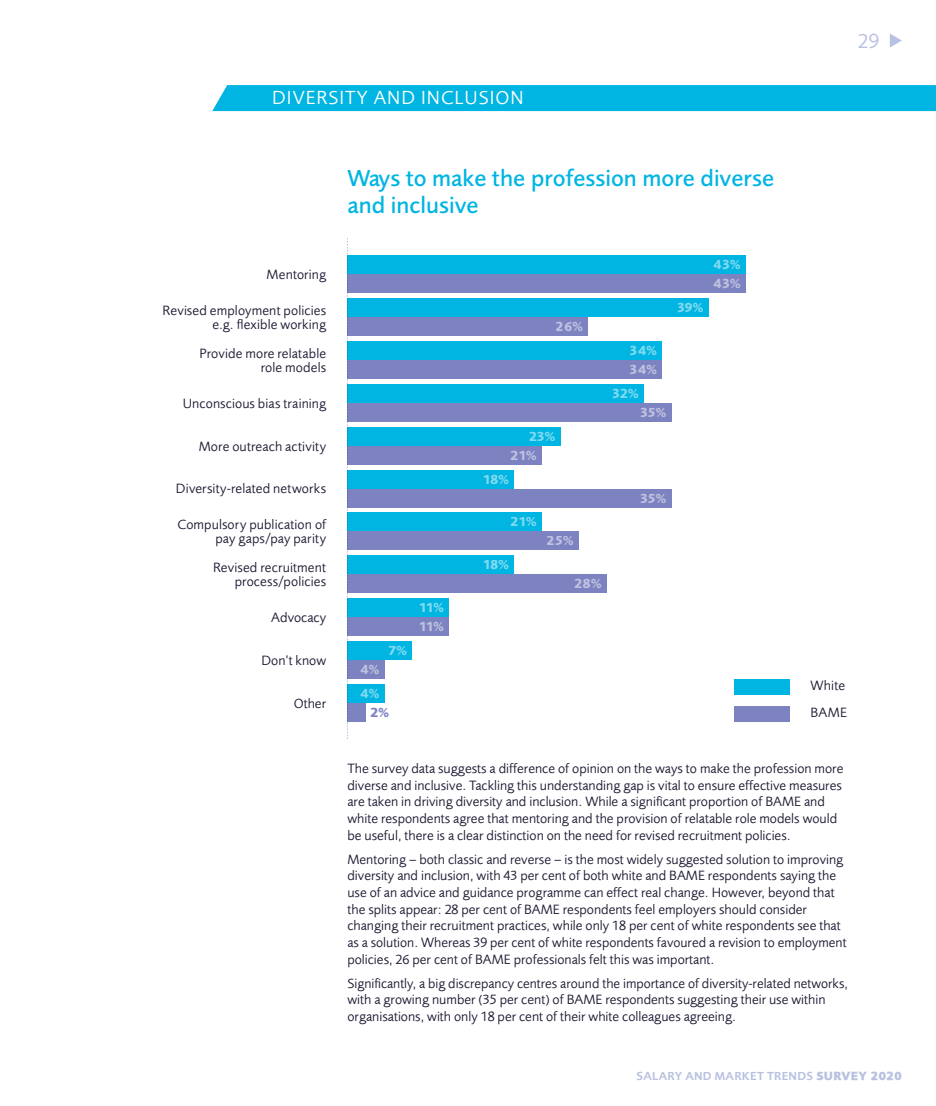
<style>
.page{position:relative;width:936px;height:1106px;background:#fff}
.page>*{position:absolute;margin:0;border:0;box-sizing:border-box;transform-origin:0 0}
.t1{font:500 24px/27px "Foundry Sans";color:#00b5e2}
.t2{font:21px "Foundry Sans";color:#b9c1e1}
.t3{font:19.5px "Foundry Sans";letter-spacing:.05em;color:#fff}
.t4{font:13.8px/16.6px "Foundry Sans";color:#201a34}
.t5{font:700 13.5px/18.9px "Foundry Sans";letter-spacing:-.025em;color:#fff}
.t6{font:700 13.5px "Foundry Sans";color:#7d83c0}
.t7{font:600 12px "Foundry Sans";letter-spacing:.02em;color:#b9c1e1}
.s1{font-weight:800}
</style>
<div class="page">
<svg style="left:889px;top:34px;width:12px;height:14px"></svg>
<div style="left:212px;top:85px;width:723px;height:26px;background:#00b5e2"></div>
<div style="left:733px;top:679px;width:56px;height:15px;background:#00b5e2"></div>
<div style="left:733px;top:706px;width:56px;height:15px;background:#7d83c0"></div>
<div style="left:347px;top:598px;width:102px;height:19px;background:#00b5e2"></div>
<div style="left:347px;top:617px;width:102px;height:19px;background:#7d83c0"></div>
<div style="left:347px;top:255px;width:398px;height:19px;background:#00b5e2"></div>
<div style="left:347px;top:274px;width:398px;height:19px;background:#7d83c0"></div>
<div style="left:347px;top:341px;width:315px;height:19px;background:#00b5e2"></div>
<div style="left:347px;top:360px;width:315px;height:19px;background:#7d83c0"></div>
<div style="left:347px;top:488px;width:324px;height:19px;background:#7d83c0"></div>
<div style="left:347px;top:469px;width:167px;height:19px;background:#00b5e2"></div>
<div style="left:347px;top:403px;width:324px;height:19px;background:#7d83c0"></div>
<div style="left:347px;top:384px;width:296px;height:19px;background:#00b5e2"></div>
<div style="left:347px;top:445px;width:195px;height:19px;background:#7d83c0"></div>
<div style="left:347px;top:427px;width:213px;height:18px;background:#00b5e2"></div>
<div style="left:347px;top:555px;width:167px;height:19px;background:#00b5e2"></div>
<div style="left:347px;top:574px;width:259px;height:19px;background:#7d83c0"></div>
<div style="left:347px;top:298px;width:361px;height:19px;background:#00b5e2"></div>
<div style="left:347px;top:317px;width:241px;height:19px;background:#7d83c0"></div>
<div style="left:347px;top:641px;width:65px;height:19px;background:#00b5e2"></div>
<div style="left:347px;top:660px;width:37px;height:19px;background:#7d83c0"></div>
<div style="left:347px;top:684px;width:37px;height:19px;background:#00b5e2"></div>
<div style="left:347px;top:703px;width:19px;height:19px;background:#7d83c0"></div>
<div style="left:347px;top:512px;width:195px;height:19px;background:#00b5e2"></div>
<div style="left:347px;top:531px;width:232px;height:19px;background:#7d83c0"></div>
<svg style="left:347px;top:238px;width:1px;height:501px"></svg>
<h3 class="t3" style="left:272px;top:87px;width:253px">DIVERSITY AND INCLUSION</h3>
<h2 class="t2" style="left:857px;top:28px;width:23px">29</h2>
<p class="t4" style="left:266px;top:266px;width:61px">Mentoring</p>
<p class="t4" style="left:162px;top:303px;width:165px;line-height:13.8px;text-align:right">Revised employment policies e.g. flexible working</p>
<p class="t4" style="left:199px;top:346px;width:128px;line-height:13.8px;text-align:right">Provide more relatable role models</p>
<p class="t4" style="left:183px;top:394px;width:145px">Unconscious bias training</p>
<p class="t4" style="left:199px;top:437px;width:129px">More outreach activity</p>
<p class="t4" style="left:176px;top:480px;width:152px">Diversity-related networks</p>
<p class="t4" style="left:177px;top:518px;width:150px;line-height:13.8px;text-align:right">Compulsory publication of pay gaps/pay parity</p>
<p class="t4" style="left:213px;top:561px;width:115px;line-height:13.8px;text-align:right">Revised recruitment process/policies</p>
<p class="t4" style="left:271px;top:609px;width:56px">Advocacy</p>
<p class="t4" style="left:261px;top:652px;width:66px">Don’t know</p>
<p class="t4" style="left:294px;top:695px;width:34px">Other</p>
<h1 class="t1" style="left:347px;top:164px;width:428px">Ways to make the profession more diverse and inclusive</h1>
<p class="t5" style="left:388px;top:641px;width:20px">7%</p>
<p class="t5" style="left:360px;top:657px;width:20px;line-height:24px">4%<br>4%</p>
<p class="t6" style="left:370px;top:704px;width:20px">2%</p>
<p class="t5" style="left:418px;top:598px;width:27px">11%<br>11%</p>
<p class="t5" style="left:556px;top:317px;width:29px">26%</p>
<p class="t5" style="left:510px;top:426px;width:46px;text-indent:18px">23%<br>21%</p>
<p class="t5" style="left:482px;top:469px;width:28px">18%</p>
<p class="t5" style="left:510px;top:512px;width:28px">21%</p>
<p class="t5" style="left:482px;top:555px;width:28px">18%</p>
<p class="t5" style="left:546px;top:531px;width:28px">25%</p>
<p class="t5" style="left:574px;top:574px;width:29px">28%</p>
<p class="t5" style="left:676px;top:298px;width:29px">39%</p>
<p class="t5" style="left:713px;top:255px;width:28px">43%<br>43%</p>
<p class="t5" style="left:629px;top:341px;width:29px">34%<br>34%</p>
<p class="t5" style="left:611px;top:384px;width:28px">32%</p>
<p class="t5" style="left:639px;top:403px;width:28px">35%</p>
<p class="t5" style="left:639px;top:488px;width:28px">35%</p>
<p class="t4" style="left:810px;top:672px;width:38px;line-height:27px">White<br>BAME</p>
<p class="t4" style="left:347px;top:760px;width:497px">The survey data suggests a difference of opinion on the ways to make the profession more diverse and inclusive. Tackling this understanding gap is vital to ensure effective measures are taken in driving diversity and inclusion. While a significant proportion of BAME and white respondents agree that mentoring and the provision of relatable role models would be useful, there is a clear distinction on the need for revised recruitment policies.</p>
<p class="t4" style="left:347px;top:850px;width:500px">Mentoring – both classic and reverse – is the most widely suggested solution to improving diversity and inclusion, with 43 per cent of both white and BAME respondents saying the use of an advice and guidance programme can effect real change. However, beyond that the splits appear: 28 per cent of BAME respondents feel employers should consider changing their recruitment practices, while only 18 per cent of white respondents see that as a solution. Whereas 39 per cent of white respondents favoured a revision to employment policies, 26 per cent of BAME professionals felt this was important.</p>
<p class="t4" style="left:347px;top:974px;width:502px">Significantly, a big discrepancy centres around the importance of diversity-related networks, with a growing number (35 per cent) of BAME respondents suggesting their use within organisations, with only 18 per cent of their white colleagues agreeing.</p>
<p class="t7" style="left:636px;top:1069px;width:267px">SALARY AND MARKET TRENDS <span class="s1">SURVEY 2020</span></p>
</div>
